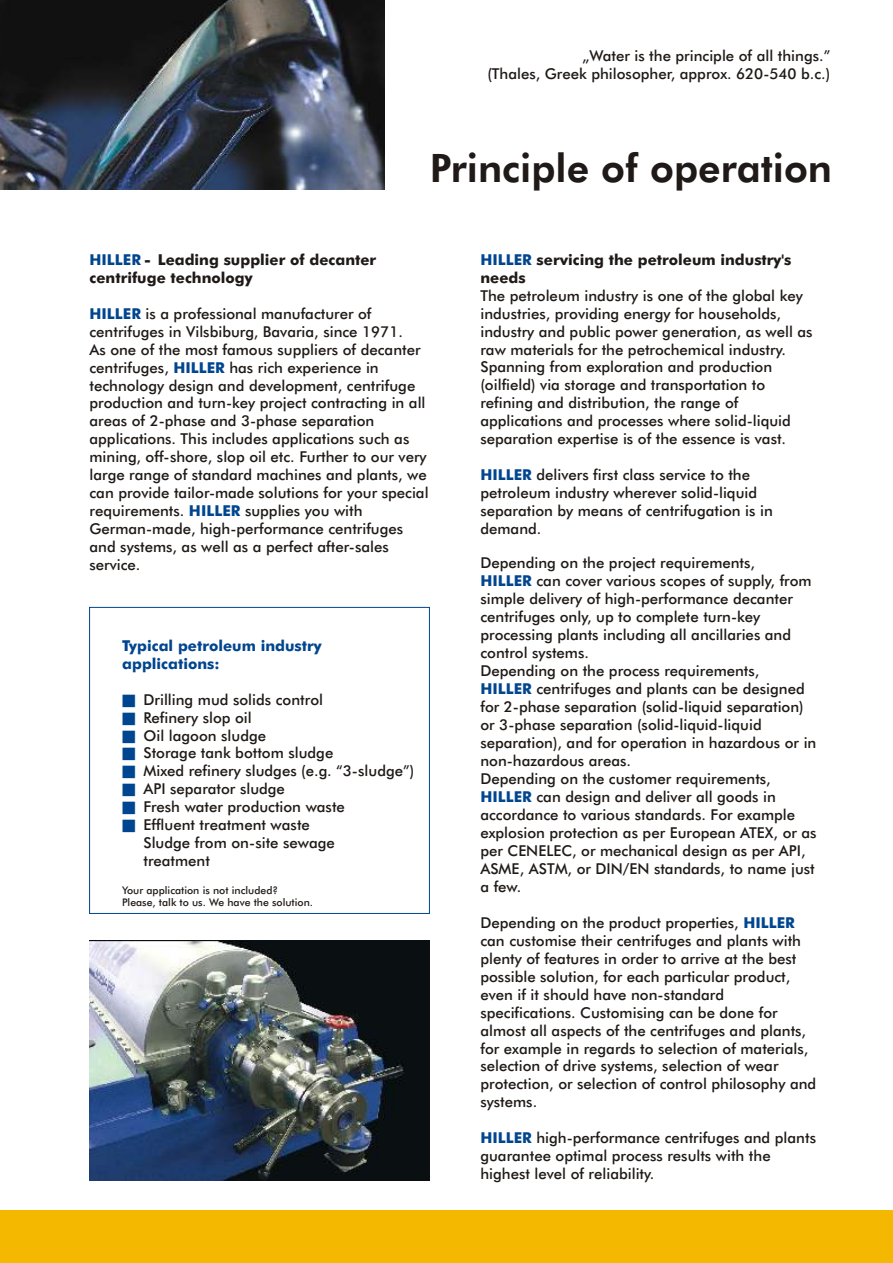
<style>
.page{position:relative;width:893px;height:1263px;background:#fff}
.page>*{position:absolute;margin:0;border:0;box-sizing:border-box;transform-origin:0 0}
.t1{font:800 39.15px "Futura BT";color:#1f1a17}
.t2{font:500 15px/18px "Futura BT";color:#1f1a17}
.t3{font:500 15px "Futura BT";color:#1f1a17}
.t4{font:500 15px/18px "Futura BT";color:#00458f}
.t5{font:13.5px/18px "Zapf Dingbats IT Cby BT";color:#00458f;text-align:justify}
.t6{font:500 10.5px/12.6px "Futura BT";color:#1f1a17}
.s1{color:#00458f}
</style>
<div class="page">
<div style="left:0;top:1210px;width:893px;height:53px;background:#f5b800"></div>
<img style="left:0;top:0;width:384px;height:189px">
<div style="left:89px;top:940px;width:340px;height:240px;background:#0a0f12"></div>
<svg style="left:89px;top:607px;width:341px;height:307px"></svg>
<img style="left:89px;top:940px;width:314px;height:240px">
<p class="t2" style="left:487px;top:48px;width:344px;text-align:right">,,Water is the principle of all things.”<br>(Thales, Greek philosopher, approx. 620-540 b.c.)</p>
<h1 class="t1" style="left:430px;top:152px;width:404px">Principle of operation</h1>
<p class="t3" style="left:89px;top:253px;width:288px"><span class="s1">HILLER</span> - Leading supplier of decanter</p>
<p class="t2" style="left:89px;top:306px;width:283px"><span class="s1">HILLER</span> is a professional manufacturer of</p>
<p class="t2" style="left:89px;top:360px;width:291px">centrifuges, <span class="s1">HILLER</span> has rich experience in</p>
<p class="t3" style="left:89px;top:271px;width:165px">centrifuge technology</p>
<p class="t2" style="left:89px;top:324px;width:333px">centrifuges in Vilsbiburg, Bavaria, since 1971.<br>As one of the most famous suppliers of decanter</p>
<p class="t2" style="left:89px;top:378px;width:341px">technology design and development, centrifuge production and turn-key project contracting in all areas of 2-phase and 3-phase separation applications. This includes applications such as mining, off-shore, slop oil etc. Further to our very large range of standard machines and plants, we can provide tailor-made solutions for your special</p>
<p class="t2" style="left:89px;top:521px;width:315px">German-made, high-performance centrifuges and systems, as well as a perfect after-sales service.</p>
<p class="t2" style="left:89px;top:503px;width:275px">requirements. <span class="s1">HILLER</span> supplies you with</p>
<p class="t4" style="left:122px;top:638px;width:201px">Typical petroleum industry applications:</p>
<p class="t5" style="left:122px;top:692px;width:82px">■ ■ ■ ■ ■ ■ ■ ■</p>
<p class="t2" style="left:143px;top:692px;width:272px">Drilling mud solids control<br>Refinery slop oil<br>Oil lagoon sludge<br>Storage tank bottom sludge<br>Mixed refinery sludges (e.g. “3-sludge”)<br>API separator sludge<br>Fresh water production waste<br>Effluent treatment waste<br>Sludge from on-site sewage<br>treatment</p>
<p class="t6" style="left:122px;top:884px;width:193px">Your application is not included?<br>Please, talk to us. We have the solution.</p>
<p class="t3" style="left:480px;top:253px;width:313px"><span class="s1">HILLER</span> servicing the petroleum industry's</p>
<p class="t3" style="left:480px;top:271px;width:47px">needs</p>
<p class="t2" style="left:480px;top:288px;width:334px">The petroleum industry is one of the global key industries, providing energy for households, industry and public power generation, as well as raw materials for the petrochemical industry.<br>Spanning from exploration and production (oilfield) via storage and transportation to refining and distribution, the range of applications and processes where solid-liquid separation expertise is of the essence is vast.</p>
<p class="t2" style="left:480px;top:485px;width:294px">petroleum industry wherever solid-liquid separation by means of centrifugation is in demand.</p>
<p class="t2" style="left:480px;top:467px;width:271px"><span class="s1">HILLER</span> delivers first class service to the</p>
<p class="t2" style="left:480px;top:555px;width:338px">Depending on the project requirements,<br><span class="s1">HILLER</span> can cover various scopes of supply, from simple delivery of high-performance decanter centrifuges only, up to complete turn-key processing plants including all ancillaries and control systems.<br>Depending on the process requirements,<br><span class="s1">HILLER</span> centrifuges and plants can be designed for 2-phase separation (solid-liquid separation) or 3-phase separation (solid-liquid-liquid separation), and for operation in hazardous or in non-hazardous areas.<br>Depending on the customer requirements, <span class="s1">HILLER</span> can design and deliver all goods in accordance to various standards. For example explosion protection as per European ATEX, or as per CENELEC, or mechanical design as per API, ASME, ASTM, or DIN/EN standards, to name just a few.</p>
<p class="t2" style="left:480px;top:915px;width:337px">Depending on the product properties, <span class="s1">HILLER </span>can customise their centrifuges and plants with plenty of features in order to arrive at the best possible solution, for each particular product, even if it should have non-standard specifications. Customising can be done for almost all aspects of the centrifuges and plants, for example in regards to selection of materials, selection of drive systems, selection of wear protection, or selection of control philosophy and systems.</p>
<p class="t2" style="left:480px;top:1130px;width:337px"><span class="s1">HILLER</span> high-performance centrifuges and plants guarantee optimal process results with the highest level of reliability.</p>
</div>
